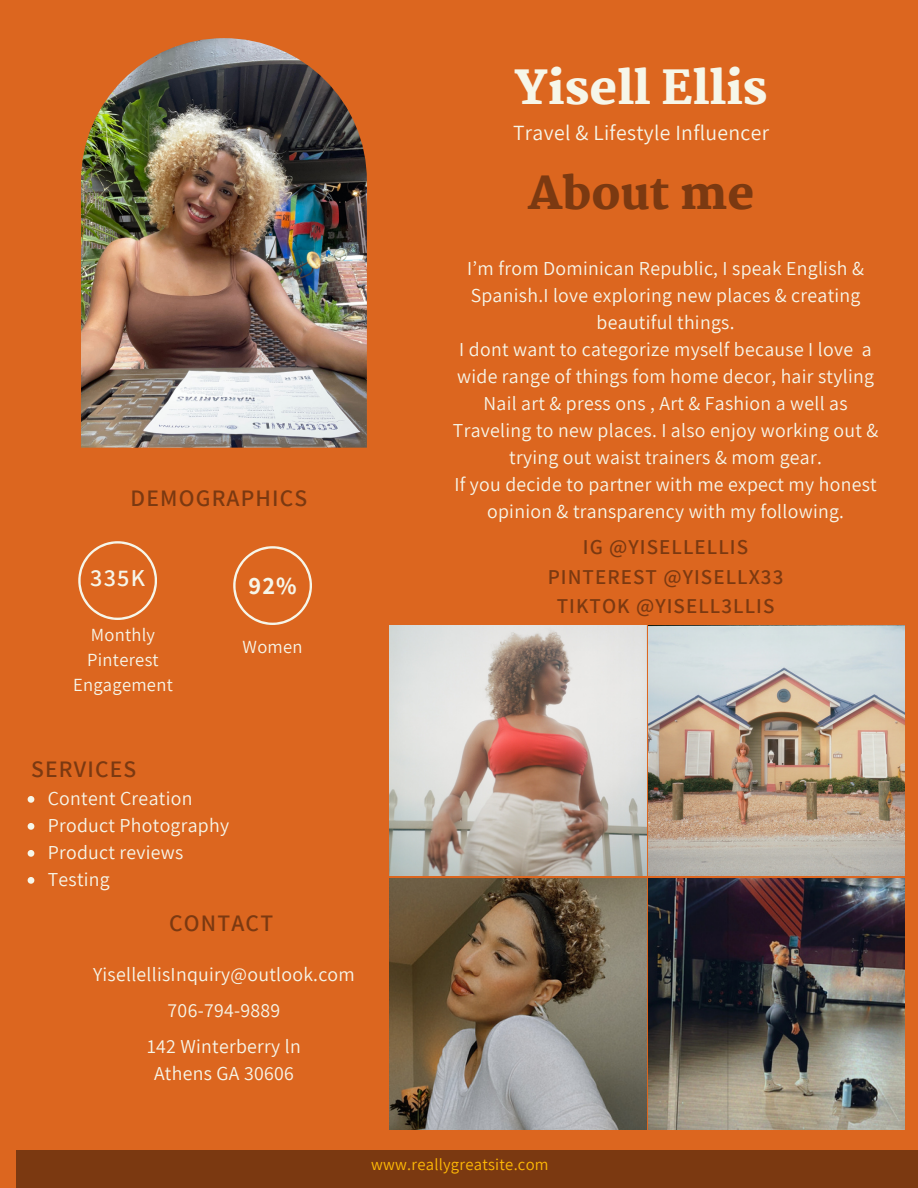
<style>
.page{position:relative;width:918px;height:1188px;background:#dc661f}
.page>*{position:absolute;margin:0;border:0;box-sizing:border-box;transform-origin:0 0}
.t1{font:800 46.2px "Martel";color:#f6f6e9}
.t2{font:800 44.7px "Martel";color:#7b3911}
.t3{font:600 24.3px "Assistant";color:#f6f6e9}
.t4{font:700 24.3px "Assistant";color:#f6f6e9}
.t5{font:600 23.55px "Assistant";letter-spacing:.05em;color:#7b3911}
.t6{font:21.6px "Assistant";letter-spacing:.015em;color:#f6f6e9}
.t7{font:600 21.15px/29.2px "Assistant";letter-spacing:.05em;color:#7b3911;text-align:center}
.t8{font:19.8px/27px "Assistant";letter-spacing:.015em;color:#f6f6e9;text-align:center}
.t9{font:18.45px/25px "Assistant";letter-spacing:.015em;color:#f6f6e9;text-align:center}
.t10{font:16.65px "Assistant";letter-spacing:.015em;color:#ffb905}
</style>
<div class="page">
<img style="left:390px;top:625px;width:256px;height:251px">
<img style="left:648px;top:625px;width:257px;height:251px">
<img style="left:648px;top:878px;width:257px;height:251px">
<img style="left:390px;top:878px;width:256px;height:251px">
<img style="left:81px;top:38px;width:286px;height:409px">
<svg style="left:78px;top:541px;width:79px;height:79px"></svg>
<div style="left:16px;top:1150px;width:902px;height:38px;background:#7b3911"></div>
<svg style="left:28px;top:796px;width:6px;height:7px"></svg>
<svg style="left:28px;top:823px;width:6px;height:7px"></svg>
<svg style="left:28px;top:850px;width:6px;height:7px"></svg>
<svg style="left:28px;top:877px;width:6px;height:7px"></svg>
<svg style="left:233px;top:546px;width:79px;height:79px"></svg>
<h4 class="t5" style="left:131px;top:482px;width:178px">DEMOGRAPHICS</h4>
<h5 class="t3" style="left:90px;top:561px;width:56px">335K</h5>
<h2 class="t9" style="left:73px;top:621px;width:101px">Monthly<br>Pinterest<br>Engagement</h2>
<h3 class="t4" style="left:248px;top:569px;width:50px">92%</h3>
<p class="t9" style="left:243px;top:634px;width:62px">Women</p>
<h4 class="t5" style="left:31px;top:753px;width:107px">SERVICES</h4>
<h4 class="t8" style="left:48px;top:784px;width:146px">Content Creation</h4>
<h4 class="t8" style="left:48px;top:811px;width:183px">Product Photography</h4>
<h1 class="t8" style="left:48px;top:838px;width:137px">Product reviews</h1>
<h4 class="t8" style="left:48px;top:865px;width:64px">Testing</h4>
<h4 class="t5" style="left:169px;top:907px;width:105px">CONTACT</h4>
<h4 class="t8" style="left:93px;top:960px;width:263px">YisellellisInquiry@outlook.com</h4>
<h2 class="t8" style="left:168px;top:996px;width:114px">706-794-9889</h2>
<h4 class="t8" style="left:147px;top:1032px;width:155px">142 Winterberry ln<br>Athens GA 30606</h4>
<h2 class="t1" style="left:515px;top:61px;width:254px">Yisell Ellis</h2>
<h2 class="t6" style="left:513px;top:118px;width:257px">Travel &amp; Lifestyle Influencer</h2>
<h5 class="t2" style="left:528px;top:167px;width:228px">About me</h5>
<h2 class="t8" style="left:453px;top:254px;width:427px">I’m from Dominican Republic, I speak English &amp; Spanish.I love exploring new places &amp; creating beautiful things.<br>I dont want to categorize myself because I love a wide range of things fom home decor, hair styling Nail art &amp; press ons , Art &amp; Fashion a well as Traveling to new places. I also enjoy working out &amp; trying out waist trainers &amp; mom gear.<br>If you decide to partner with me expect my honest opinion &amp; transparency with my following.</h2>
<h1 class="t7" style="left:548px;top:532px;width:237px">IG @YISELLELLIS<br>PINTEREST @YISELLX33<br>TIKTOK @YISELL3LLIS</h1>
<h4 class="t10" style="left:371px;top:1153px;width:179px">www.reallygreatsite.com</h4>
</div>
